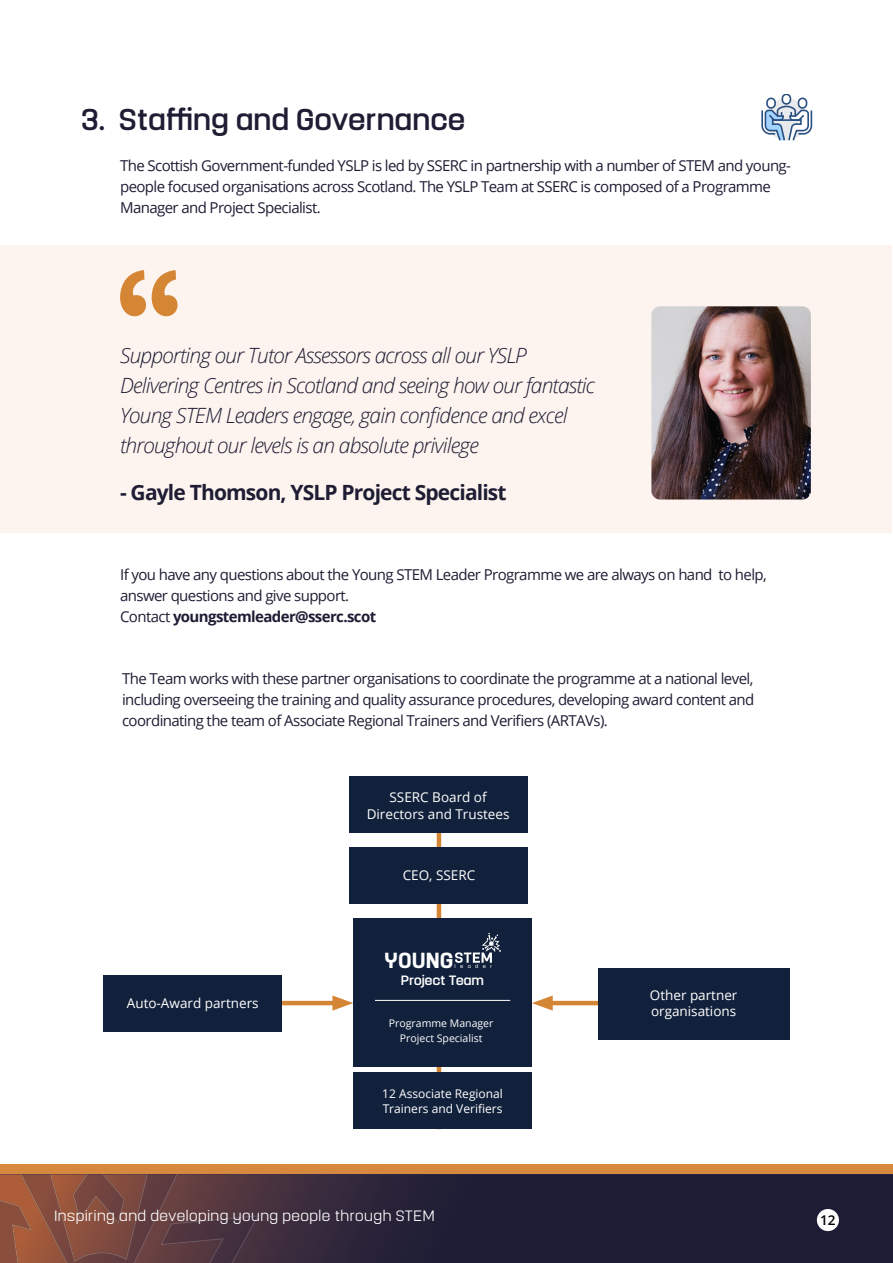
<style>
.page{position:relative;width:893px;height:1263px;background:#fff}
.page>*{position:absolute;margin:0;border:0;box-sizing:border-box;transform-origin:0 0}
.t1{font:500 30px "Yoshida Sans";letter-spacing:-.025em;color:#1e1d34}
.t2{font:600 21.9px "Yoshida Sans";color:#fff}
.t3{font:italic 300 21px/30px "Open Sans";letter-spacing:-.04em;color:#1e1d34}
.t4{font:700 21px "Open Sans";letter-spacing:-.04em;color:#1e1d34}
.t5{font:15px/21px "Open Sans";letter-spacing:-.04em;color:#1e1d34}
.t6{font:300 15px "Yoshida Sans";letter-spacing:-.01em;color:#fff}
.t7{font:13.5px/16.2px "Open Sans";color:#fff}
.t8{font:500 13.5px "Yoshida Sans";letter-spacing:-.025em;color:#fff}
.t9{font:600 13.5px "Open Sans";color:#000}
.t10{font:12px/14.4px "Open Sans";color:#fff}
.t11{font:10.5px/14.2px "Open Sans";color:#fff;text-align:center}
.t12{font:5.1px "Yoshida Sans";letter-spacing:.845em;color:#fff}
.s1{font-weight:700}
</style>
<div class="page">
<div style="left:1px;top:245px;width:891px;height:288px;background:#fdf4ef"></div>
<div style="left:0;top:1165px;width:893px;height:98px;background:#d6883e"></div>
<svg style="left:259px;top:1174px;width:634px;height:89px;background:#221f36"></svg>
<svg style="left:0;top:1174px;width:259px;height:89px;background:#72453f"></svg>
<div style="left:817px;top:1209px;width:22px;height:22px;background:#fff;border-radius:50%"></div>
<div style="left:765px;top:98px;width:42px;height:42px;background:#e9eaeb;border-radius:50%"></div>
<div style="left:782px;top:94px;width:8px;height:10px;background:#fff;border-radius:4px"></div>
<div style="left:781px;top:94px;width:10px;height:11px;border:2px solid #2a5082;border-radius:4px"></div>
<div style="left:767px;top:98px;width:8px;height:10px;background:#fff;border-radius:4px"></div>
<div style="left:766px;top:98px;width:10px;height:11px;border:2px solid #2a5082;border-radius:4px"></div>
<div style="left:798px;top:98px;width:9px;height:11px;border:2px solid #2a5082;border-radius:4px"></div>
<svg style="left:761px;top:105px;width:51px;height:35px"></svg>
<hr style="left:544px;top:1001px;width:59px;height:4px;background:#d58634">
<svg style="left:532px;top:995px;width:21px;height:16px"></svg>
<hr style="left:437px;top:815px;width:4px;height:314px;background:#d58634">
<div style="left:353px;top:917px;width:179px;height:149px;background:#12213b"></div>
<div style="left:598px;top:968px;width:191px;height:72px;background:#12213b"></div>
<svg style="left:455px;top:933px;width:46px;height:30px"></svg>
<hr style="left:375px;top:1000px;width:135px;height:1px;background:#fff">
<div style="left:103px;top:974px;width:179px;height:57px;background:#12213b"></div>
<hr style="left:282px;top:1001px;width:59px;height:4px;background:#d58634">
<svg style="left:332px;top:995px;width:21px;height:16px"></svg>
<div style="left:350px;top:847px;width:178px;height:57px;background:#12213b"></div>
<div style="left:349px;top:776px;width:178px;height:57px;background:#12213b"></div>
<div style="left:353px;top:1072px;width:179px;height:57px;background:#12213b"></div>
<svg style="left:120px;top:270px;width:58px;height:46px"></svg>
<img style="left:651px;top:306px;width:160px;height:193px">
<h1 class="t1" style="left:81px;top:100px;width:386px">3. Staffing and Governance</h1>
<p class="t5" style="left:120px;top:154px;width:672px">The Scottish Government-funded YSLP is led by SSERC in partnership with a number of STEM and young&shy;people focused organisations across Scotland. The YSLP Team at SSERC is composed of a Programme<br>Manager and Project Specialist.</p>
<h3 class="t3" style="left:120px;top:339px;width:476px">Supporting our Tutor Assessors across all our YSLP Delivering Centres in Scotland and seeing how our fantastic Young STEM Leaders engage, gain confidence and excel throughout our levels is an absolute privilege</h3>
<h3 class="t4" style="left:120px;top:477px;width:388px">- Gayle Thomson, YSLP Project Specialist</h3>
<p class="t5" style="left:120px;top:564px;width:648px">If you have any questions about the Young STEM Leader Programme we are always on hand to help, answer questions and give support.<br>Contact <span class="s1">youngstemleader@sserc.scot</span></p>
<p class="t5" style="left:122px;top:667px;width:634px;text-align:justify">The Team works with these partner organisations to coordinate the programme at a national level, including overseeing the training and quality assurance procedures, developing award content and coordinating the team of Associate Regional Trainers and Verifiers (ARTAVs).</p>
<p class="t7" style="left:367px;top:789px;width:144px;text-align:center">SSERC Board of<br>Directors and Trustees</p>
<p class="t7" style="left:403px;top:867px;width:74px">CEO, SSERC</p>
<p class="t7" style="left:127px;top:995px;width:133px">Auto-Award partners</p>
<h2 class="t2" style="left:384px;top:946px;width:71px">YOUNG</h2>
<p class="t12" style="left:455px;top:963px;width:39px">leader</p>
<p class="t8" style="left:401px;top:972px;width:85px">Project Team</p>
<p class="t11" style="left:389px;top:1016px;width:106px">Programme Manager<br>Project Specialist</p>
<p class="t10" style="left:382px;top:1086px;width:122px">12 Associate Regional<br>Trainers and Verifiers</p>
<p class="t7" style="left:650px;top:987px;width:89px">Other partner organisations</p>
<p class="t6" style="left:54px;top:1206px;width:382px">Inspiring and developing young people through STEM</p>
<p class="t9" style="left:820px;top:1210px;width:17px">12</p>
</div>
